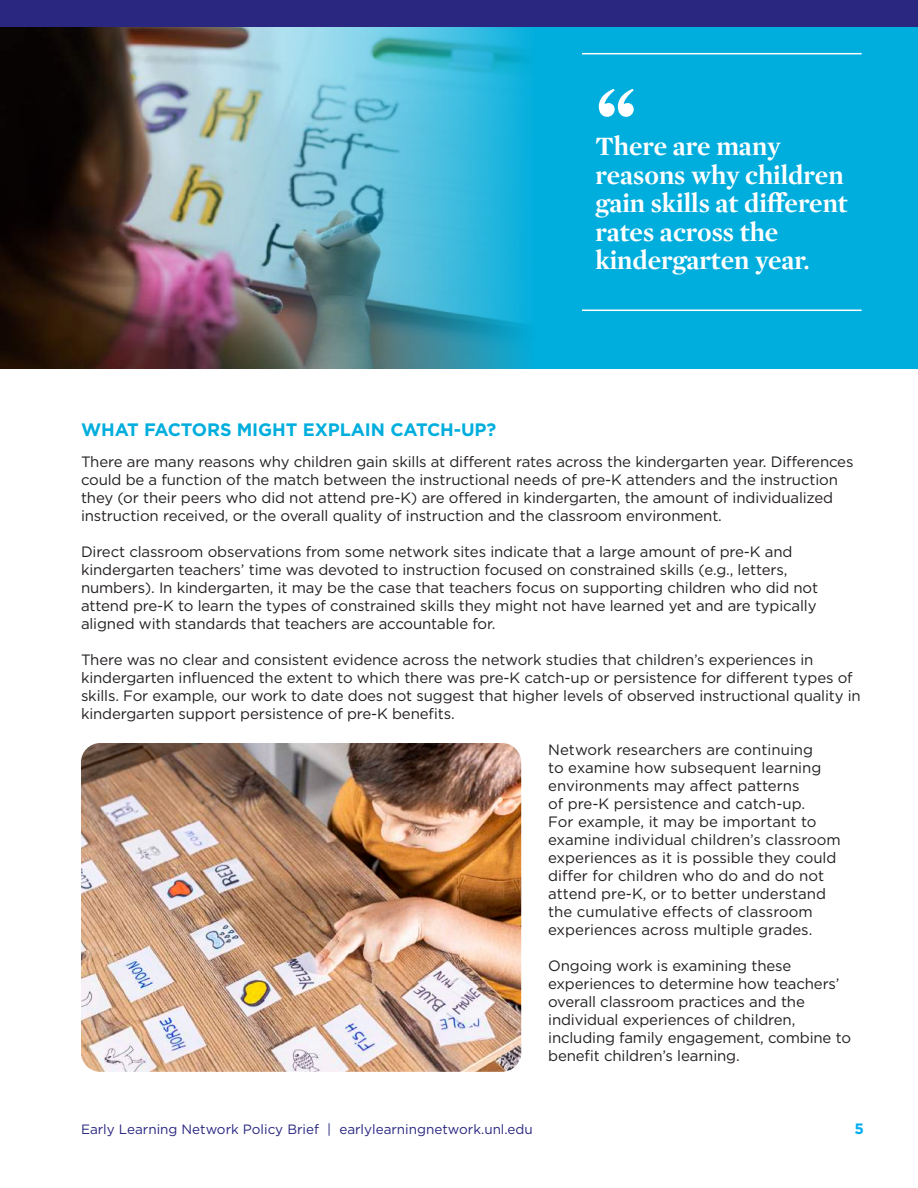
<style>
.page{position:relative;width:918px;height:1188px;background:#fff}
.page>*{position:absolute;margin:0;border:0;box-sizing:border-box;transform-origin:0 0}
.t1{font:700 109.5px "Mercury Display";color:#fff}
.t2{font:700 27px/28.5px "Mercury Display";color:#fff}
.t3{font:700 18px "Gotham";letter-spacing:-.005em;color:#00aedd}
.t4{font:15px/18px "Gotham";letter-spacing:-.01em;color:#231f20}
.t5{font:700 15px "Gotham";color:#00aeef}
.t6{font:13.5px "Gotham";color:#292780}
</style>
<div class="page">
<div style="left:0;top:0;width:918px;height:27px;background:#292780"></div>
<div style="left:0;top:27px;width:918px;height:341px;background:#00aedd"></div>
<img style="left:1px;top:27px;width:524px;height:341px">
<hr style="left:582px;top:53px;width:280px;height:1px;background:#fff">
<hr style="left:582px;top:310px;width:280px;height:1px;background:#fff">
<img style="left:81px;top:743px;width:440px;height:329px">
<h1 class="t1" style="left:596px;top:44px;width:44px">“</h1>
<h2 class="t2" style="left:596px;top:131px;width:254px">There are many reasons why children gain skills at different rates across the kindergarten year.</h2>
<p class="t3" style="left:81px;top:417px;width:417px">WHAT FACTORS MIGHT EXPLAIN CATCH-UP?</p>
<p class="t4" style="left:81px;top:452px;width:774px">There are many reasons why children gain skills at different rates across the kindergarten year. Differences could be a function of the match between the instructional needs of pre-K attenders and the instruction they (or their peers who did not attend pre-K) are offered in kindergarten, the amount of individualized instruction received, or the overall quality of instruction and the classroom environment.</p>
<p class="t4" style="left:81px;top:542px;width:739px">Direct classroom observations from some network sites indicate that a large amount of pre-K and kindergarten teachers’ time was devoted to instruction focused on constrained skills (e.g., letters, numbers). In kindergarten, it may be the case that teachers focus on supporting children who did not attend pre-K to learn the types of constrained skills they might not have learned yet and are typically aligned with standards that teachers are accountable for.</p>
<p class="t4" style="left:81px;top:650px;width:781px">There was no clear and consistent evidence across the network studies that children’s experiences in kindergarten influenced the extent to which there was pre-K catch-up or persistence for different types of skills. For example, our work to date does not suggest that higher levels of observed instructional quality in kindergarten support persistence of pre-K benefits.</p>
<p class="t4" style="left:548px;top:740px;width:294px">Network researchers are continuing<br>to examine how subsequent learning environments may affect patterns<br>of pre-K persistence and catch-up.<br>For example, it may be important to examine individual children’s classroom experiences as it is possible they could differ for children who do and do not attend pre-K, or to better understand the cumulative effects of classroom experiences across multiple grades.</p>
<p class="t4" style="left:548px;top:956px;width:304px">Ongoing work is examining these experiences to determine how teachers’ overall classroom practices and the individual experiences of children, including family engagement, combine to benefit children’s learning.</p>
<p class="t6" style="left:81px;top:1121px;width:453px">Early Learning Network Policy Brief | earlylearningnetwork.unl.edu</p>
<p class="t5" style="left:855px;top:1119px;width:11px">5</p>
</div>
